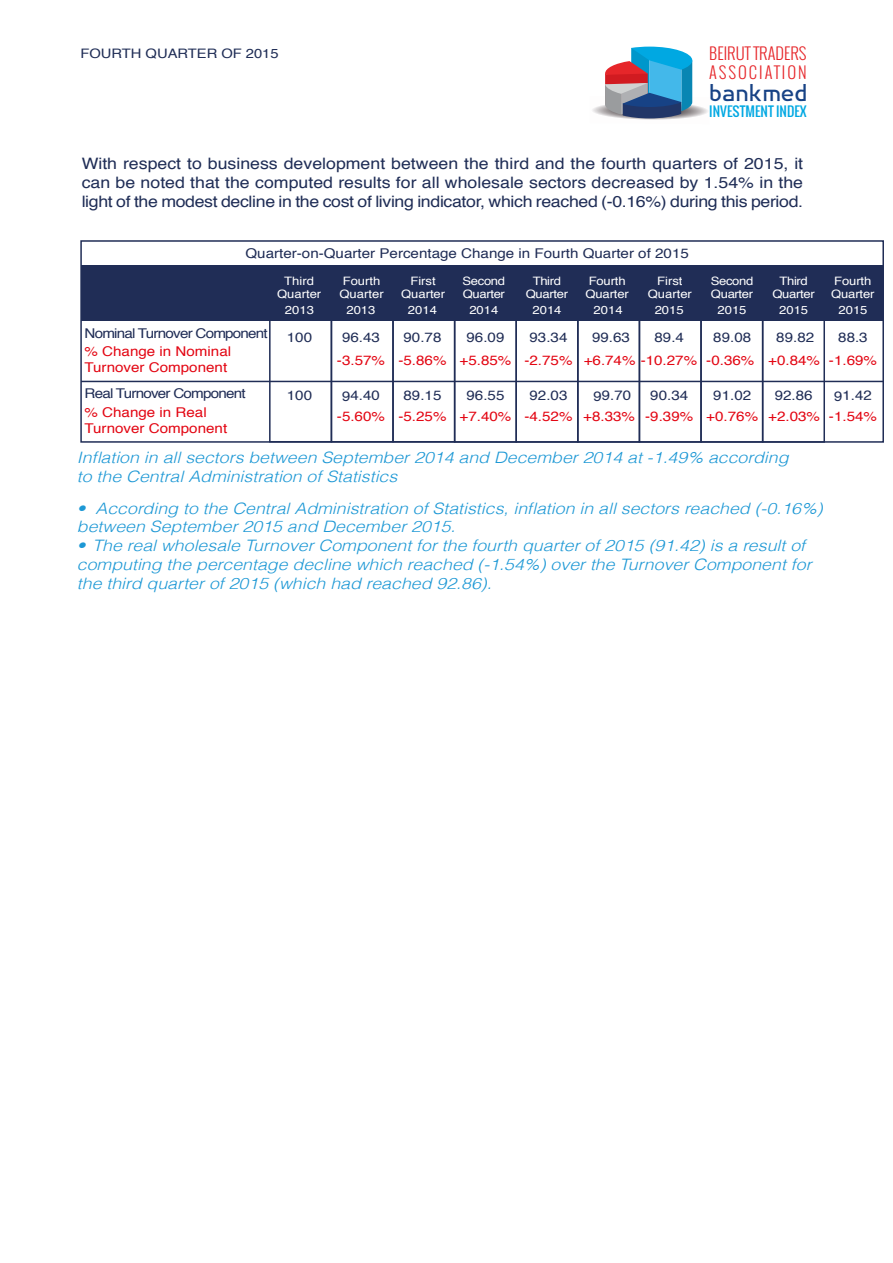
<style>
.page{position:relative;width:893px;height:1263px;background:#fff}
.page>*{position:absolute;margin:0;border:0;box-sizing:border-box;transform-origin:0 0}
.t1{font:28.35px "Nikodecs";letter-spacing:.02em;color:#174285}
.t2{font:300 16.2px/19px "Oswald";color:#e6262a}
.t3{font:italic 300 15.75px/18.9px "Helvetica";color:#1d98d5;scale:1.13 1}
.t4{font:15.75px/18.9px "Helvetica";letter-spacing:-.02em;color:#1f2d56;text-align:justify;scale:1.13 1}
.t5{font:13.5px/16.2px "Helvetica";color:#e30613;scale:1.13 1}
.t6{font:13.5px "Helvetica";color:#202d56;scale:1.13 1}
.t7{font:13.5px "Helvetica";letter-spacing:-.05em;color:#202d56;scale:1.13 1}
.t8{font:13.2px "Oswald";color:#00a8e2}
.t9{font:13.05px "Helvetica";color:#1f2d56;scale:1.13 1}
.t10{font:11.55px/14px "Helvetica";color:#fff;text-align:center;scale:1.13 1}
.t11{font:11.55px/14px "Helvetica";letter-spacing:-.025em;color:#fff;text-align:center;scale:1.13 1}
</style>
<div class="page">
<div style="left:81px;top:265px;width:802px;height:55px;background:#202d56"></div>
<hr style="left:81px;top:381px;width:802px;height:1px;background:#202d56">
<div style="left:80px;top:240px;width:804px;height:203px;border:2px solid #202d56"></div>
<div style="left:269px;top:266px;width:63px;height:176px;border:2px solid #202d56"></div>
<div style="left:331px;top:266px;width:63px;height:176px;border:2px solid #202d56"></div>
<div style="left:392px;top:266px;width:63px;height:176px;border:2px solid #202d56"></div>
<div style="left:454px;top:266px;width:63px;height:177px;border:2px solid #202d56"></div>
<div style="left:515px;top:266px;width:64px;height:177px;border:2px solid #202d56"></div>
<div style="left:577px;top:266px;width:63px;height:177px;border:2px solid #202d56"></div>
<div style="left:639px;top:266px;width:63px;height:177px;border:2px solid #202d56"></div>
<div style="left:700px;top:266px;width:63px;height:177px;border:2px solid #202d56"></div>
<div style="left:762px;top:266px;width:63px;height:177px;border:2px solid #202d56"></div>
<svg style="left:592px;top:47px;width:116px;height:73px"></svg>
<p class="t9" style="left:80px;top:44px;width:177px">FOURTH QUARTER OF 2015</p>
<p class="t2" style="left:709px;top:43px;width:99px">BEIRUT TRADERS<br>ASSOCIATION</p>
<h1 class="t1" style="left:709px;top:78px;width:100px">bankmed</h1>
<p class="t8" style="left:709px;top:102px;width:99px">INVESTMENT INDEX</p>
<p class="t4" style="left:82px;top:154px;width:640px">With respect to business development between the third and the fourth quarters of 2015, it can be noted that the computed results for all wholesale sectors decreased by 1.54% in the light of the modest decline in the cost of living indicator, which reached (-0.16%) during this period.</p>
<p class="t6" style="left:245px;top:243px;width:394px">Quarter-on-Quarter Percentage Change in Fourth Quarter of 2015</p>
<p class="t10" style="left:277px;top:274px;width:41px">Third<br>Quarter</p>
<p class="t10" style="left:285px;top:303px;width:27px">2013</p>
<p class="t10" style="left:339px;top:274px;width:41px;text-align:left">Fourth<br>Quarter</p>
<p class="t10" style="left:346px;top:303px;width:27px">2013</p>
<p class="t10" style="left:401px;top:274px;width:41px">First<br>Quarter</p>
<p class="t10" style="left:408px;top:303px;width:27px">2014</p>
<p class="t11" style="left:463px;top:274px;width:39px;text-align:left">Second<br>Quarter</p>
<p class="t10" style="left:469px;top:303px;width:27px">2014</p>
<p class="t11" style="left:526px;top:274px;width:39px">Third<br>Quarter</p>
<p class="t10" style="left:532px;top:303px;width:27px">2014</p>
<p class="t10" style="left:585px;top:274px;width:40px;text-align:left">Fourth<br>Quarter</p>
<p class="t10" style="left:594px;top:303px;width:27px">2014</p>
<p class="t10" style="left:648px;top:274px;width:41px">First<br>Quarter</p>
<p class="t10" style="left:655px;top:303px;width:27px">2015</p>
<p class="t11" style="left:711px;top:274px;width:39px;text-align:left">Second<br>Quarter</p>
<p class="t10" style="left:717px;top:303px;width:27px">2015</p>
<p class="t11" style="left:772px;top:274px;width:39px">Third<br>Quarter</p>
<p class="t10" style="left:779px;top:303px;width:27px">2015</p>
<p class="t10" style="left:831px;top:274px;width:40px;text-align:left">Fourth<br>Quarter</p>
<p class="t10" style="left:838px;top:303px;width:27px">2015</p>
<p class="t7" style="left:84px;top:323px;width:164px">Nominal Turnover Component</p>
<p class="t5" style="left:84px;top:344px;width:131px">% Change in Nominal<br>Turnover Component</p>
<p class="t7" style="left:84px;top:382px;width:144px">Real Turnover Component</p>
<p class="t5" style="left:84px;top:405px;width:128px">% Change in Real<br>Turnover Component</p>
<p class="t6" style="left:287px;top:326px;width:24px">100</p>
<p class="t6" style="left:342px;top:326px;width:35px">96.43</p>
<p class="t5" style="left:337px;top:352px;width:44px">-3.57%</p>
<p class="t6" style="left:287px;top:385px;width:24px">100</p>
<p class="t6" style="left:342px;top:385px;width:35px;rotate:-1deg">94.40</p>
<p class="t5" style="left:337px;top:408px;width:44px">-5.60%</p>
<p class="t6" style="left:403px;top:326px;width:35px">90.78</p>
<p class="t5" style="left:398px;top:352px;width:44px">-5.86%</p>
<p class="t6" style="left:403px;top:385px;width:35px">89.15</p>
<p class="t5" style="left:398px;top:408px;width:44px">-5.25%</p>
<p class="t6" style="left:466px;top:326px;width:35px">96.09</p>
<p class="t5" style="left:460px;top:352px;width:101px">+5.85% -2.75%</p>
<p class="t6" style="left:466px;top:385px;width:35px">96.55</p>
<p class="t5" style="left:460px;top:408px;width:47px">+7.40%</p>
<p class="t6" style="left:529px;top:326px;width:35px">93.34</p>
<p class="t6" style="left:529px;top:385px;width:35px">92.03</p>
<p class="t5" style="left:524px;top:408px;width:44px">-4.52%</p>
<p class="t6" style="left:592px;top:326px;width:35px">99.63</p>
<p class="t5" style="left:584px;top:352px;width:102px">+6.74% -10.27%</p>
<p class="t6" style="left:593px;top:385px;width:35px;rotate:-1deg">99.70</p>
<p class="t5" style="left:583px;top:408px;width:47px">+8.33%</p>
<p class="t6" style="left:654px;top:326px;width:28px">89.4</p>
<p class="t6" style="left:650px;top:385px;width:35px">90.34</p>
<p class="t5" style="left:645px;top:408px;width:44px">-9.39%</p>
<p class="t6" style="left:776px;top:326px;width:35px">89.82</p>
<p class="t6" style="left:713px;top:326px;width:35px">89.08</p>
<p class="t5" style="left:706px;top:352px;width:102px">-0.36% +0.84%</p>
<p class="t6" style="left:713px;top:385px;width:35px">91.02</p>
<p class="t5" style="left:706px;top:408px;width:47px">+0.76%</p>
<p class="t6" style="left:775px;top:385px;width:35px">92.86</p>
<p class="t5" style="left:768px;top:408px;width:47px">+2.03%</p>
<p class="t6" style="left:838px;top:326px;width:28px">88.3</p>
<p class="t5" style="left:829px;top:352px;width:44px">-1.69%</p>
<p class="t6" style="left:834px;top:385px;width:35px;rotate:-1deg">91.42</p>
<p class="t5" style="left:829px;top:408px;width:44px">-1.54%</p>
<p class="t3" style="left:77px;top:448px;width:631px">Inflation in all sectors between September 2014 and December 2014 at -1.49% according to the Central Administration of Statistics</p>
<p class="t3" style="left:77px;top:498px;width:662px">• According to the Central Administration of Statistics, inflation in all sectors reached (-0.16%) between September 2015 and December 2015.</p>
<p class="t3" style="left:77px;top:536px;width:652px">• The real wholesale Turnover Component for the fourth quarter of 2015 (91.42) is a result of computing the percentage decline which reached (-1.54%) over the Turnover Component for the third quarter of 2015 (which had reached 92.86).</p>
</div>
